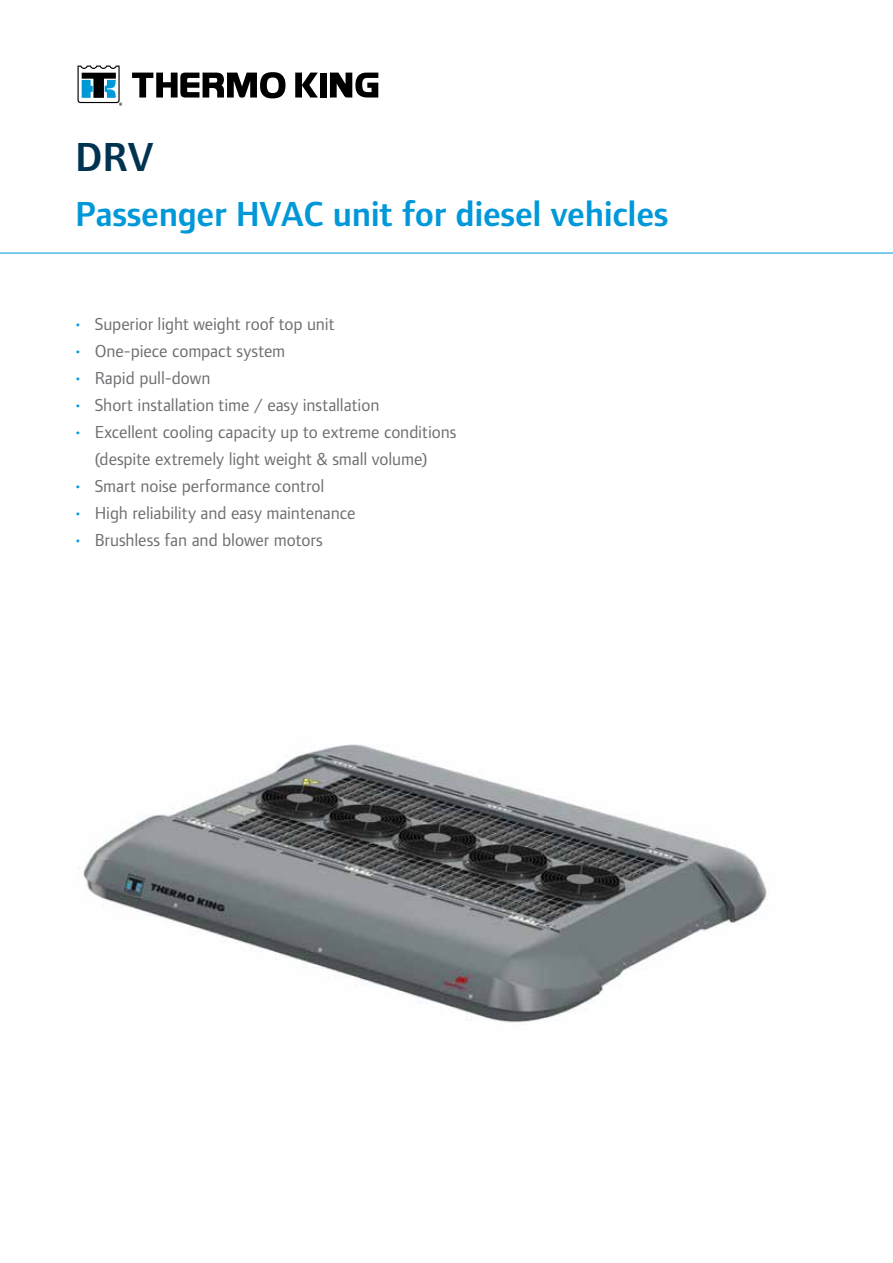
<style>
.page{position:relative;width:893px;height:1263px;background:#fff}
.page>*{position:absolute;margin:0;border:0;box-sizing:border-box;transform-origin:0 0}
.t1{font:600 42px "Foundry Form Sans Blonde";color:#003350}
.t2{font:600 36px "Foundry Form Sans Blonde";letter-spacing:-.01em;color:#0098d8}
.t3{font:18px/27px "Foundry Form Sans Blonde";letter-spacing:-.005em;color:#6d6e71;text-align:center}
.s1{color:#0098d8}
</style>
<div class="page">
<img style="left:83px;top:744px;width:685px;height:279px">
<hr style="left:0;top:253px;width:893px;height:1px;background:#0098d8">
<svg style="left:132px;top:72px;width:153px;height:26px"></svg>
<svg style="left:295px;top:73px;width:23px;height:25px"></svg>
<div style="left:320px;top:73px;width:7px;height:25px;background:#000"></div>
<svg style="left:330px;top:73px;width:48px;height:25px"></svg>
<svg style="left:77px;top:66px;width:45px;height:40px"></svg>
<h1 class="t1" style="left:75px;top:133px;width:80px">DRV</h1>
<h2 class="t2" style="left:75px;top:193px;width:595px">Passenger HVAC unit for diesel vehicles</h2>
<p class="t3" style="left:73px;top:310px;width:263px"><span class="s1">•</span> Superior light weight roof top unit</p>
<p class="t3" style="left:73px;top:337px;width:213px"><span class="s1">•</span> One-piece compact system</p>
<p class="t3" style="left:73px;top:364px;width:138px"><span class="s1">•</span> Rapid pull-down</p>
<p class="t3" style="left:73px;top:391px;width:307px"><span class="s1">•</span> Short installation time / easy installation</p>
<p class="t3" style="left:73px;top:418px;width:384px"><span class="s1">•</span> Excellent cooling capacity up to extreme conditions (despite extremely light weight &amp; small volume)</p>
<p class="t3" style="left:73px;top:472px;width:252px"><span class="s1">•</span> Smart noise performance control</p>
<p class="t3" style="left:73px;top:499px;width:284px"><span class="s1">•</span> High reliability and easy maintenance</p>
<p class="t3" style="left:73px;top:526px;width:251px"><span class="s1">•</span> Brushless fan and blower motors</p>
</div>
